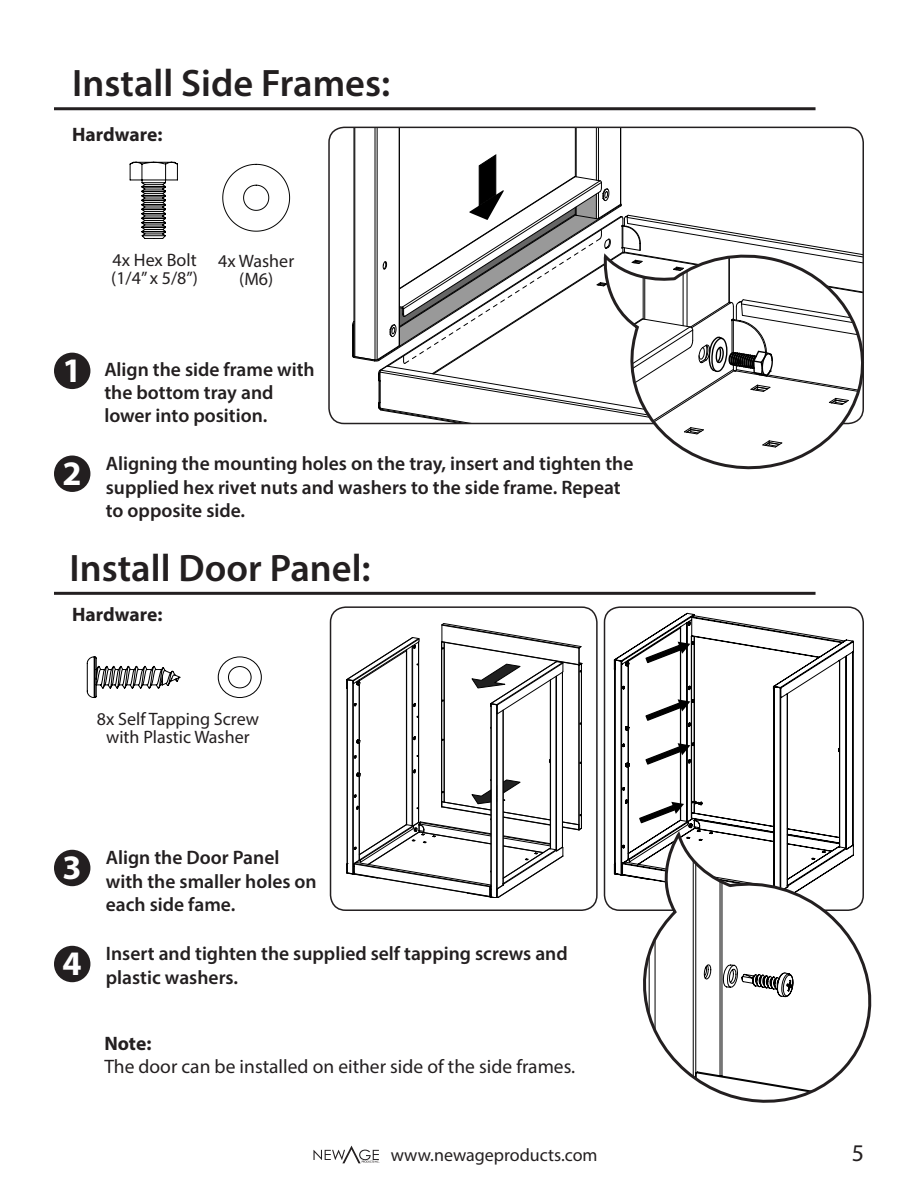
<style>
.page{position:relative;width:918px;height:1188px;background:#fff}
.page>*{position:absolute;margin:0;border:0;box-sizing:border-box;transform-origin:0 0}
.t1{font:600 38.4px "Myriad Pro";color:#231f20}
.t2{font:700 34.5px "Myriad Pro";color:#fff}
.t3{font:24px "Myriad Pro";color:#231f20}
.t4{font:600 19.5px/23.4px "Myriad Pro";color:#231f20}
.t5{font:19.5px "Myriad Pro";color:#231f20}
.t6{font:700 19.5px "Myriad Pro";color:#231f20}
.t7{font:18px/18px "Myriad Pro";color:#231f20;text-align:center}
</style>
<div class="page">
<svg style="left:314px;top:1146px;width:66px;height:17px"></svg>
<hr style="left:576px;top:127px;width:1px;height:50px;background:#000">
<hr style="left:596px;top:127px;width:1px;height:53px;background:#000">
<hr style="left:598px;top:127px;width:1px;height:54px;background:#000">
<hr style="left:355px;top:127px;width:1px;height:230px;background:#000">
<hr style="left:575px;top:127px;width:1px;height:50px;background:#000">
<hr style="left:354px;top:127px;width:1px;height:229px;background:#000">
<hr style="left:377px;top:127px;width:1px;height:233px;background:#000">
<hr style="left:375px;top:127px;width:1px;height:233px;background:#000">
<hr style="left:620px;top:127px;width:1px;height:77px;background:#000">
<hr style="left:399px;top:127px;width:1px;height:218px;background:#000">
<svg style="left:346px;top:623px;width:236px;height:275px"></svg>
<div style="left:330px;top:606px;width:268px;height:305px;border:2px solid #231f20;border-radius:15px"></div>
<svg style="left:614px;top:613px;width:240px;height:264px"></svg>
<svg style="left:644px;top:642px;width:46px;height:22px"></svg>
<svg style="left:644px;top:699px;width:46px;height:23px"></svg>
<svg style="left:644px;top:743px;width:46px;height:23px"></svg>
<svg style="left:638px;top:802px;width:46px;height:22px"></svg>
<div style="left:604px;top:606px;width:260px;height:305px;border:2px solid #231f20;border-radius:15px"></div>
<div style="left:54px;top:353px;width:36px;height:36px;background:#231f20;border-radius:50%"></div>
<div style="left:54px;top:456px;width:36px;height:36px;background:#231f20;border-radius:50%"></div>
<div style="left:54px;top:850px;width:36px;height:36px;background:#231f20;border-radius:50%"></div>
<div style="left:54px;top:946px;width:36px;height:36px;background:#231f20;border-radius:50%"></div>
<hr style="left:54px;top:107px;width:762px;height:3px;background:#231f20">
<hr style="left:54px;top:592px;width:762px;height:3px;background:#231f20">
<svg style="left:352px;top:154px;width:512px;height:271px"></svg>
<svg style="left:601px;top:251px;width:263px;height:219px"></svg>
<svg style="left:631px;top:834px;width:241px;height:269px"></svg>
<svg style="left:130px;top:162px;width:48px;height:77px"></svg>
<svg style="left:222px;top:164px;width:68px;height:68px"></svg>
<svg style="left:87px;top:656px;width:94px;height:42px"></svg>
<div style="left:228px;top:666px;width:24px;height:22px;border:1px solid #000;border-radius:50%"></div>
<div style="left:218px;top:656px;width:44px;height:42px;border:1px solid #000;border-radius:50%"></div>
<p class="t1" style="left:72px;top:59px;width:319px">Install Side Frames:</p>
<p class="t6" style="left:72px;top:122px;width:92px">Hardware:</p>
<p class="t7" style="left:113px;top:250px;width:86px">4x Hex Bolt</p>
<p class="t7" style="left:111px;top:268px;width:88px">(1/4” x 5/8”)</p>
<p class="t7" style="left:218px;top:251px;width:78px">4x Washer</p>
<p class="t7" style="left:239px;top:269px;width:35px">(M6)</p>
<p class="t2" style="left:63px;top:348px;width:21px">1</p>
<p class="t2" style="left:63px;top:451px;width:21px">2</p>
<p class="t4" style="left:104px;top:357px;width:212px">Align the side frame with the bottom tray and lower into position.</p>
<p class="t4" style="left:106px;top:451px;width:529px">Aligning the mounting holes on the tray, insert and tighten the supplied hex rivet nuts and washers to the side frame. Repeat to opposite side.</p>
<p class="t1" style="left:69px;top:544px;width:303px">Install Door Panel:</p>
<p class="t6" style="left:72px;top:602px;width:92px">Hardware:</p>
<p class="t7" style="left:97px;top:710px;width:164px">8x Self Tapping Screw with Plastic Washer</p>
<p class="t2" style="left:63px;top:845px;width:21px">3</p>
<p class="t2" style="left:63px;top:941px;width:21px">4</p>
<p class="t4" style="left:106px;top:846px;width:212px">Align the Door Panel with the smaller holes on each side fame.</p>
<p class="t4" style="left:106px;top:942px;width:463px">Insert and tighten the supplied self tapping screws and plastic washers.</p>
<p class="t6" style="left:104px;top:1031px;width:49px">Note:</p>
<p class="t5" style="left:104px;top:1055px;width:472px">The door can be installed on either side of the side frames.</p>
<p class="t7" style="left:391px;top:1145px;width:208px">www.newageproducts.com</p>
<p class="t3" style="left:852px;top:1138px;width:14px">5</p>
</div>
